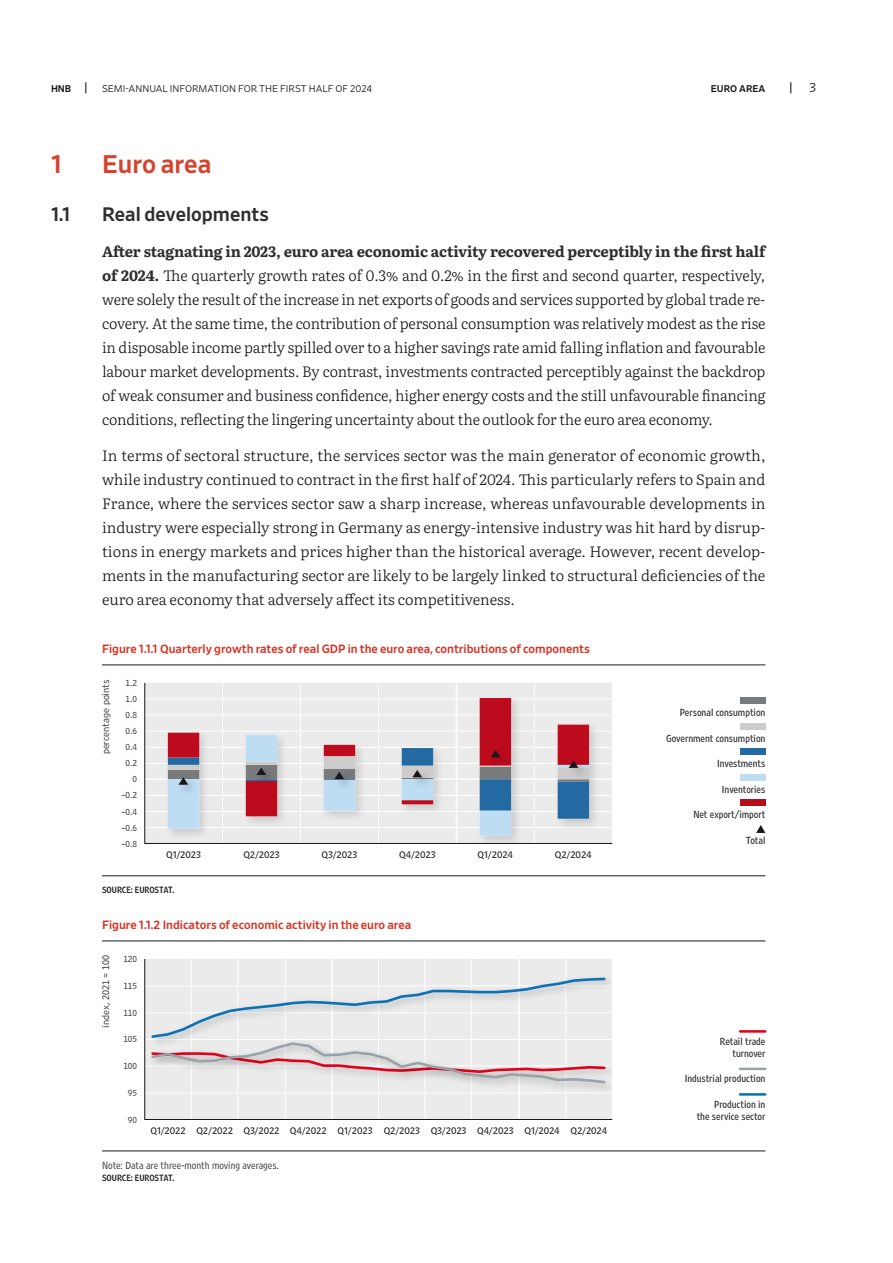
<style>
.page{position:relative;width:893px;height:1263px;background:#fff}
.page>*{position:absolute;margin:0;border:0;box-sizing:border-box;transform-origin:0 0}
.t1{font:500 25.5px "Retina";color:#d8422c}
.t2{font:500 19.5px "Retina";color:#2e2d30}
.t3{font:300 15px/24px "Literata TT Text";letter-spacing:-.01em;color:#1a171c;text-align:justify}
.t4{font:300 12.75px "Retina";color:#1a171c}
.t5{font:500 12px "Retina";color:#d63626}
.t6{font:500 12px "Retina";color:#1a171c}
.t7{font:9.75px/12px "Retina MP Narrow";color:#1a171c;text-align:right}
.t8{font:300 9.75px "Retina";color:#1a171c}
.t9{font:9.75px "Retina MP Narrow Lt";color:#1a171c}
.t10{font:500 9.75px "Retina";color:#1a171c}
.t11{font:9px "Retina MP";letter-spacing:-.005em;color:#1a171c}
.t12{font:9px "Retina MP Lt";color:#1a171c}
.t13{font:8.7px "Retina MP Narrow Med";letter-spacing:-.01em;color:#1a171c}
.t14{font:8.25px/16px "Retina MP Lt";color:#1a171c;text-align:right}
.s1{font-weight:500}
.s2{font-weight:500;font-size:12px}
.s3{font-weight:700;color:#2e2d30}
</style>
<div class="page">
<hr style="left:102px;top:665px;width:663px;height:1px;background:#1a171c">
<hr style="left:102px;top:875px;width:663px;height:1px;background:#1a171c">
<hr style="left:102px;top:941px;width:663px;height:1px;background:#1a171c">
<hr style="left:102px;top:1151px;width:663px;height:1px;background:#1a171c">
<div style="left:145px;top:683px;width:467px;height:161px;background:#ebebeb"></div>
<hr style="left:534px;top:683px;width:1px;height:161px;background:#fff">
<hr style="left:456px;top:683px;width:1px;height:161px;background:#fff">
<hr style="left:378px;top:683px;width:1px;height:161px;background:#fff">
<hr style="left:300px;top:683px;width:1px;height:161px;background:#fff">
<hr style="left:222px;top:683px;width:1px;height:161px;background:#fff">
<hr style="left:145px;top:699px;width:467px;height:1px;background:#fff">
<hr style="left:145px;top:715px;width:467px;height:1px;background:#fff">
<hr style="left:145px;top:731px;width:467px;height:1px;background:#fff">
<hr style="left:145px;top:747px;width:467px;height:1px;background:#fff">
<hr style="left:145px;top:763px;width:467px;height:1px;background:#fff">
<hr style="left:145px;top:778px;width:467px;height:2px;background:#fff">
<hr style="left:145px;top:795px;width:467px;height:1px;background:#fff">
<hr style="left:145px;top:811px;width:467px;height:1px;background:#fff">
<hr style="left:145px;top:827px;width:467px;height:1px;background:#fff">
<img style="left:162px;top:724px;width:442px;height:119px">
<hr style="left:145px;top:683px;width:1px;height:161px;background:#1a171c">
<hr style="left:145px;top:843px;width:467px;height:1px;background:#1a171c">
<svg style="left:168px;top:698px;width:421px;height:137px"></svg>
<hr style="left:739px;top:1067px;width:27px;height:3px;background:#9ca3a7">
<hr style="left:739px;top:1093px;width:27px;height:3px;background:#0b72b5">
<hr style="left:739px;top:1030px;width:27px;height:3px;background:#e2001a">
<div style="left:145px;top:959px;width:467px;height:161px;background:#ebebeb"></div>
<hr style="left:565px;top:959px;width:1px;height:161px;background:#fff">
<hr style="left:518px;top:959px;width:2px;height:161px;background:#fff">
<hr style="left:471px;top:959px;width:1px;height:161px;background:#fff">
<hr style="left:425px;top:959px;width:1px;height:161px;background:#fff">
<hr style="left:378px;top:959px;width:1px;height:161px;background:#fff">
<hr style="left:331px;top:959px;width:2px;height:161px;background:#fff">
<hr style="left:285px;top:959px;width:1px;height:161px;background:#fff">
<hr style="left:237px;top:959px;width:1px;height:161px;background:#fff">
<hr style="left:191px;top:959px;width:1px;height:161px;background:#fff">
<img style="left:146px;top:1065px;width:466px;height:29px">
<svg style="left:150px;top:977px;width:457px;height:108px"></svg>
<hr style="left:145px;top:959px;width:1px;height:161px;background:#1a171c">
<hr style="left:145px;top:1119px;width:467px;height:1px;background:#1a171c">
<div style="left:740px;top:698px;width:25px;height:6px;background:#797a7b"></div>
<div style="left:740px;top:723px;width:25px;height:7px;background:#cdcccb"></div>
<div style="left:740px;top:749px;width:25px;height:6px;background:#236aa3"></div>
<div style="left:740px;top:774px;width:25px;height:7px;background:#bdddf2"></div>
<div style="left:740px;top:800px;width:25px;height:6px;background:#b60d1c"></div>
<svg style="left:756px;top:825px;width:9px;height:8px"></svg>
<p class="t8" style="left:51px;top:82px;width:323px"><span class="s1">HNB</span> <span class="s2">|</span> SEMI-ANNUAL INFORMATION FOR THE FIRST HALF OF 2024</p>
<p class="t10" style="left:711px;top:82px;width:56px">EURO AREA</p>
<p class="t6" style="left:789px;top:80px;width:5px">|</p>
<p class="t4" style="left:809px;top:79px;width:9px">3</p>
<h1 class="t1" style="left:51px;top:147px;width:12px">1</h1>
<h1 class="t1" style="left:102px;top:147px;width:111px">Euro area</h1>
<h2 class="t2" style="left:51px;top:201px;width:21px">1.1</h2>
<h2 class="t2" style="left:102px;top:201px;width:168px">Real developments</h2>
<p class="t3" style="left:102px;top:238px;width:665px"><span class="s3">After stagnating in 2023, euro area economic activity recovered perceptibly in the first half of 2024.</span> The quarterly growth rates of 0.3% and 0.2% in the first and second quarter, respectively, were solely the result of the increase in net exports of goods and services supported by global trade re&shy;covery. At the same time, the contribution of personal consumption was relatively modest as the rise in disposable income partly spilled over to a higher savings rate amid falling inflation and favourable labour market developments. By contrast, investments contracted perceptibly against the backdrop of weak consumer and business confidence, higher energy costs and the still unfavourable financing conditions, reflecting the lingering uncertainty about the outlook for the euro area economy.</p>
<p class="t3" style="left:102px;top:442px;width:665px">In terms of sectoral structure, the services sector was the main generator of economic growth, while industry continued to contract in the first half of 2024. This particularly refers to Spain and France, where the services sector saw a sharp increase, whereas unfavourable developments in industry were especially strong in Germany as energy-intensive industry was hit hard by disrup&shy;tions in energy markets and prices higher than the historical average. However, recent develop&shy;ments in the manufacturing sector are likely to be largely linked to structural deficiencies of the euro area economy that adversely affect its competitiveness.</p>
<p class="t5" style="left:102px;top:641px;width:489px">Figure 1.1.1 Quarterly growth rates of real GDP in the euro area, contributions of components</p>
<p class="t12" style="left:99px;top:754px;width:77px;rotate:-90deg">percentage points</p>
<p class="t14" style="left:121px;top:674px;width:17px">1.2<br>1.0<br>0.8<br>0.6<br>0.4<br>0.2<br>0 –0.2 –0.4 –0.6 –0.8</p>
<p class="t11" style="left:166px;top:848px;width:37px">Q1/2023</p>
<p class="t11" style="left:243px;top:848px;width:38px">Q2/2023</p>
<p class="t11" style="left:322px;top:848px;width:37px">Q3/2023</p>
<p class="t11" style="left:399px;top:848px;width:38px">Q4/2023</p>
<p class="t11" style="left:478px;top:848px;width:37px">Q1/2024</p>
<p class="t11" style="left:555px;top:848px;width:38px">Q2/2024</p>
<p class="t13" style="left:102px;top:883px;width:74px">SOURCE: EUROSTAT.</p>
<p class="t5" style="left:102px;top:917px;width:311px">Figure 1.1.2 Indicators of economic activity in the euro area</p>
<p class="t12" style="left:99px;top:1028px;width:74px;rotate:-90deg">index, 2021 = 100</p>
<p class="t14" style="left:123px;top:950px;width:15px">120</p>
<p class="t14" style="left:123px;top:977px;width:15px">115</p>
<p class="t14" style="left:123px;top:1004px;width:15px">110</p>
<p class="t14" style="left:123px;top:1031px;width:15px">105</p>
<p class="t14" style="left:123px;top:1057px;width:15px">100</p>
<p class="t14" style="left:128px;top:1084px;width:11px">95</p>
<p class="t14" style="left:128px;top:1111px;width:11px">90</p>
<p class="t11" style="left:150px;top:1124px;width:458px">Q1/2022 Q2/2022 Q3/2022 Q4/2022 Q1/2023 Q2/2023 Q3/2023 Q4/2023 Q1/2024 Q2/2024</p>
<p class="t9" style="left:102px;top:1158px;width:178px">Note: Data are three-month moving averages.</p>
<p class="t13" style="left:102px;top:1171px;width:74px">SOURCE: EUROSTAT.</p>
<p class="t7" style="left:680px;top:706px;width:87px">Personal consumption</p>
<p class="t7" style="left:666px;top:731px;width:101px">Government consumption</p>
<p class="t7" style="left:717px;top:757px;width:50px">Investments</p>
<p class="t7" style="left:722px;top:782px;width:45px">Inventories</p>
<p class="t7" style="left:693px;top:808px;width:74px">Net export/import</p>
<p class="t7" style="left:746px;top:833px;width:21px">Total</p>
<p class="t7" style="left:720px;top:1034px;width:47px">Retail trade turnover</p>
<p class="t7" style="left:685px;top:1072px;width:82px">Industrial production</p>
<p class="t7" style="left:697px;top:1097px;width:70px">Production in<br>the service sector</p>
</div>
